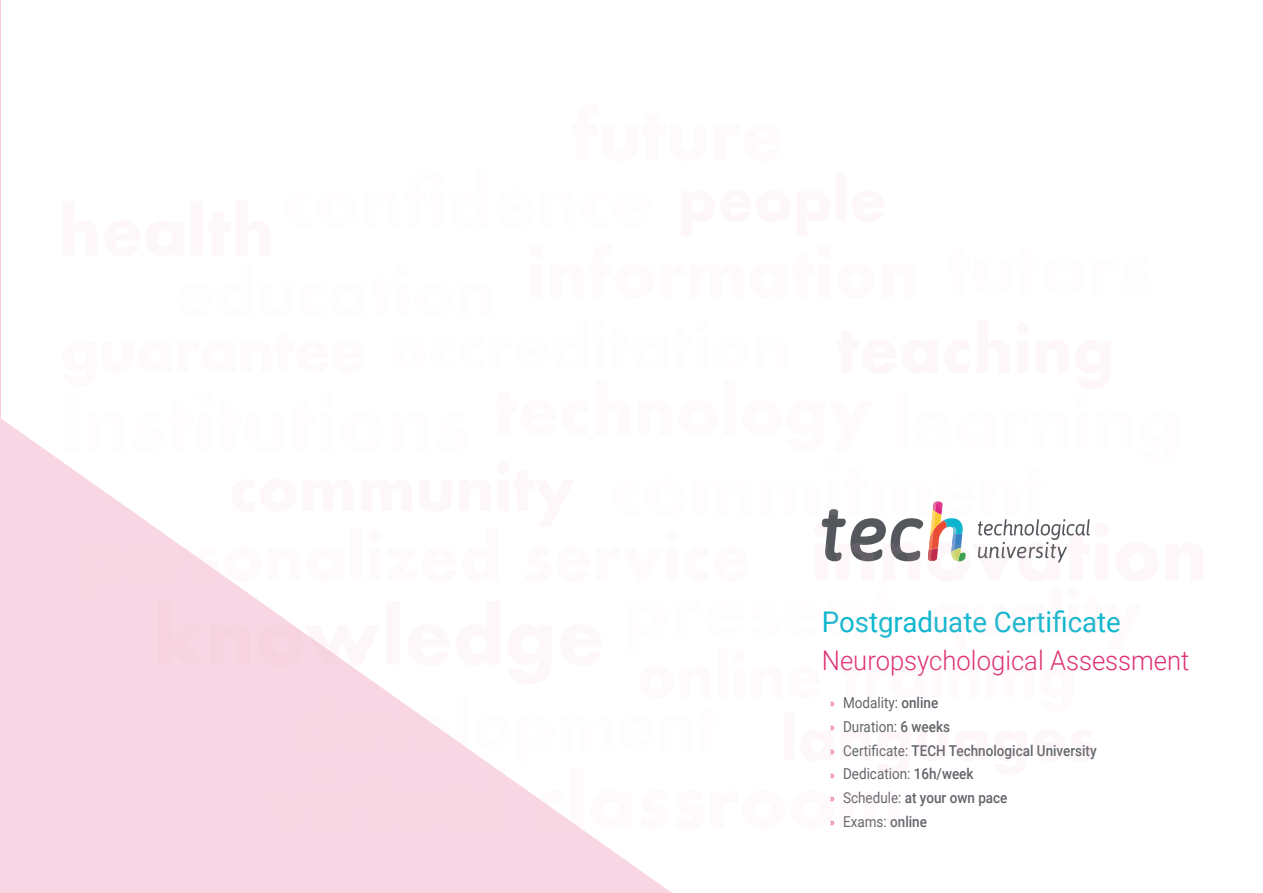
<style>
.page{position:relative;width:1263px;height:893px;background:#fff}
.page>*{position:absolute;margin:0;border:0;box-sizing:border-box;transform-origin:0 0}
.t1{font:28.5px "Roboto";color:#0fb6cf}
.t2{font:300 27px "Roboto";color:#df3174;scale:.95 1}
.t3{font:500 15px/23.7px "Roboto";color:#61646a;scale:.9 1}
.s1{font-family:"Myriad Pro";font-weight:400;font-size:12px;color:#df3174}
.s2{font-weight:400}
</style>
<div class="page">
<div style="left:0;top:418px;width:672px;height:475px;background:#f8d6e3"></div>
<svg style="left:63px;top:418px;width:1027px;height:411px"></svg>
<h1 class="t1" style="left:822px;top:602px;width:301px">Postgraduate Certificate</h1>
<h2 class="t2" style="left:822px;top:641px;width:389px">Neuropsychological Assessment</h2>
<p class="t3" style="left:830px;top:690px;width:297px"><span class="s1">»</span> <span class="s2">Modality:</span> online<br><span class="s1">»</span> <span class="s2">Duration:</span> 6 weeks<br><span class="s1">»</span> <span class="s2">Certificate:</span> TECH Technological University <span class="s1">»</span> <span class="s2">Dedication:</span> 16h/week<br><span class="s1">»</span> <span class="s2">Schedule:</span> at your own pace<br><span class="s1">»</span> <span class="s2">Exams:</span> online</p>
</div>
